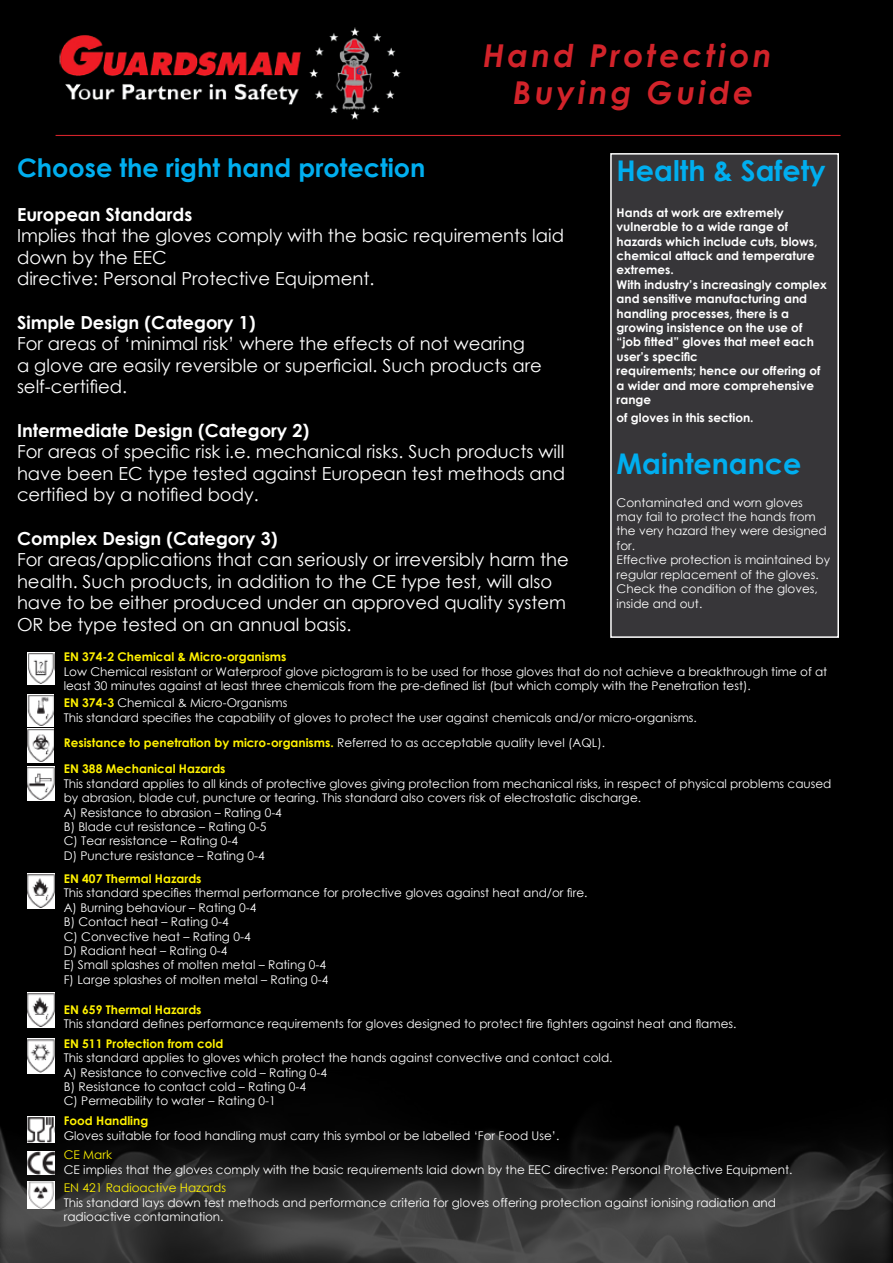
<style>
.page{position:relative;width:893px;height:1263px;background:#000}
.page>*{position:absolute;margin:0;border:0;box-sizing:border-box;transform-origin:0 0}
.t1{font:italic 700 31.5px/37.8px "Century Gothic";letter-spacing:.1em;color:#d2232a;text-align:center}
.t2{font:700 28.5px "Century Gothic";color:#00aeef}
.t3{font:700 25.5px "Century Gothic";color:#00aeef}
.t4{font:18px/21.6px "Century Gothic";color:#fff}
.t5{font:700 18px "Century Gothic";color:#fff}
.t6{font:12px/14.4px "Century Gothic";color:#fff}
.t7{font:700 12px/14.4px "Century Gothic";color:#fff}
.t8{font:700 12px "Century Gothic";color:#fff200}
.t9{font:12px "Century Gothic";color:#fff200}
.s1{font-weight:700;color:#fff200}
.s2{font-weight:400;color:#fff}
</style>
<div class="page">
<img style="left:0;top:1127px;width:893px;height:136px">
<img style="left:59px;top:27px;width:342px;height:93px">
<hr style="left:56px;top:135px;width:784px;height:1px;background:#d2232a">
<div style="left:610px;top:153px;width:229px;height:485px;background:#373639;border:2px solid #fff"></div>
<svg style="left:20px;top:652px;width:833px;height:607px"></svg>
<img style="left:28px;top:652px;width:26px;height:32px">
<img style="left:27px;top:695px;width:27px;height:32px">
<img style="left:27px;top:729px;width:27px;height:34px">
<img style="left:27px;top:766px;width:27px;height:35px">
<img style="left:27px;top:874px;width:27px;height:34px">
<img style="left:27px;top:993px;width:27px;height:34px">
<img style="left:27px;top:1038px;width:27px;height:35px">
<img style="left:27px;top:1116px;width:27px;height:26px">
<img style="left:27px;top:1151px;width:27px;height:24px">
<img style="left:27px;top:1182px;width:27px;height:26px">
<h1 class="t1" style="left:483px;top:35px;width:290px">Hand Protection<br>Buying Guide</h1>
<h3 class="t3" style="left:17px;top:149px;width:410px">Choose the right hand protection</h3>
<h3 class="t5" style="left:17px;top:200px;width:177px">European Standards</h3>
<h3 class="t4" style="left:17px;top:225px;width:549px">Implies that the gloves comply with the basic requirements laid down by the EEC<br>directive: Personal Protective Equipment.</h3>
<h3 class="t5" style="left:17px;top:308px;width:240px">Simple Design (Category 1)</h3>
<h3 class="t4" style="left:17px;top:333px;width:526px">For areas of ‘minimal risk’ where the effects of not wearing<br>a glove are easily reversible or superficial. Such products are self-certified.</h3>
<h3 class="t5" style="left:17px;top:416px;width:294px">Intermediate Design (Category 2)</h3>
<h3 class="t4" style="left:17px;top:441px;width:550px;text-align:justify">For areas of specific risk i.e. mechanical risks. Such products will have been EC type tested against European test methods and certified by a notified body.</h3>
<h3 class="t5" style="left:17px;top:524px;width:262px">Complex Design (Category 3)</h3>
<h3 class="t4" style="left:17px;top:549px;width:553px">For areas/applications that can seriously or irreversibly harm the health. Such products, in addition to the CE type test, will also have to be either produced under an approved quality system OR be type tested on an annual basis.</h3>
<h2 class="t2" style="left:617px;top:149px;width:211px">Health &amp; Safety</h2>
<p class="t7" style="left:617px;top:205px;width:212px">Hands at work are extremely vulnerable to a wide range of hazards which include cuts, blows, chemical attack and temperature extremes.<br>With industry’s increasingly complex and sensitive manufacturing and handling processes, there is a growing insistence on the use of “job fitted” gloves that meet each user’s specific<br>requirements; hence our offering of a wider and more comprehensive range</p>
<p class="t7" style="left:617px;top:410px;width:139px">of gloves in this section.</p>
<h2 class="t2" style="left:617px;top:442px;width:186px">Maintenance</h2>
<p class="t6" style="left:617px;top:495px;width:215px">Contaminated and worn gloves may fail to protect the hands from the very hazard they were designed for.<br>Effective protection is maintained by regular replacement of the gloves.<br>Check the condition of the gloves, inside and out.</p>
<p class="t8" style="left:64px;top:648px;width:224px">EN 374-2 Chemical &amp; Micro-organisms</p>
<p class="t6" style="left:64px;top:664px;width:765px">Low Chemical resistant or Waterproof glove pictogram is to be used for those gloves that do not achieve a breakthrough time of at least 30 minutes against at least three chemicals from the pre-defined list (but which comply with the Penetration test).</p>
<p class="t6" style="left:64px;top:696px;width:635px"><span class="s1">EN 374-3</span> Chemical &amp; Micro-Organisms<br>This standard specifies the capability of gloves to protect the user against chemicals and/or micro-organisms.</p>
<p class="t8" style="left:64px;top:733px;width:543px">Resistance to penetration by micro-organisms. <span class="s2">Referred to as acceptable quality level (AQL).</span></p>
<p class="t8" style="left:64px;top:760px;width:163px">EN 388 Mechanical Hazards</p>
<p class="t6" style="left:64px;top:776px;width:769px">This standard applies to all kinds of protective gloves giving protection from mechanical risks, in respect of physical problems caused by abrasion, blade cut, puncture or tearing. This standard also covers risk of electrostatic discharge.<br>A) Resistance to abrasion – Rating 0-4<br>B) Blade cut resistance – Rating 0-5<br>C) Tear resistance – Rating 0-4<br>D) Puncture resistance – Rating 0-4</p>
<p class="t8" style="left:64px;top:869px;width:139px">EN 407 Thermal Hazards</p>
<p class="t6" style="left:64px;top:885px;width:525px">This standard specifies thermal performance for protective gloves against heat and/or fire.<br>A) Burning behaviour – Rating 0-4<br>B) Contact heat – Rating 0-4<br>C) Convective heat – Rating 0-4<br>D) Radiant heat – Rating 0-4<br>E) Small splashes of molten metal – Rating 0-4<br>F) Large splashes of molten metal – Rating 0-4</p>
<p class="t8" style="left:64px;top:1000px;width:139px">EN 659 Thermal Hazards</p>
<p class="t6" style="left:64px;top:1016px;width:674px">This standard defines performance requirements for gloves designed to protect fire fighters against heat and flames.</p>
<p class="t8" style="left:64px;top:1034px;width:161px">EN 511 Protection from cold</p>
<p class="t6" style="left:64px;top:1050px;width:550px">This standard applies to gloves which protect the hands against convective and contact cold.<br>A) Resistance to convective cold – Rating 0-4<br>B) Resistance to contact cold – Rating 0-4<br>C) Permeability to water – Rating 0-1</p>
<p class="t8" style="left:64px;top:1112px;width:86px">Food Handling</p>
<p class="t6" style="left:64px;top:1128px;width:497px">Gloves suitable for food handling must carry this symbol or be labelled ‘For Food Use’.</p>
<p class="t9" style="left:64px;top:1146px;width:50px">CE Mark</p>
<p class="t6" style="left:64px;top:1162px;width:730px">CE implies that the gloves comply with the basic requirements laid down by the EEC directive: Personal Protective Equipment.</p>
<p class="t9" style="left:64px;top:1179px;width:164px">EN 421 Radioactive Hazards</p>
<p class="t6" style="left:64px;top:1195px;width:714px">This standard lays down test methods and performance criteria for gloves offering protection against ionising radiation and radioactive contamination.</p>
</div>
